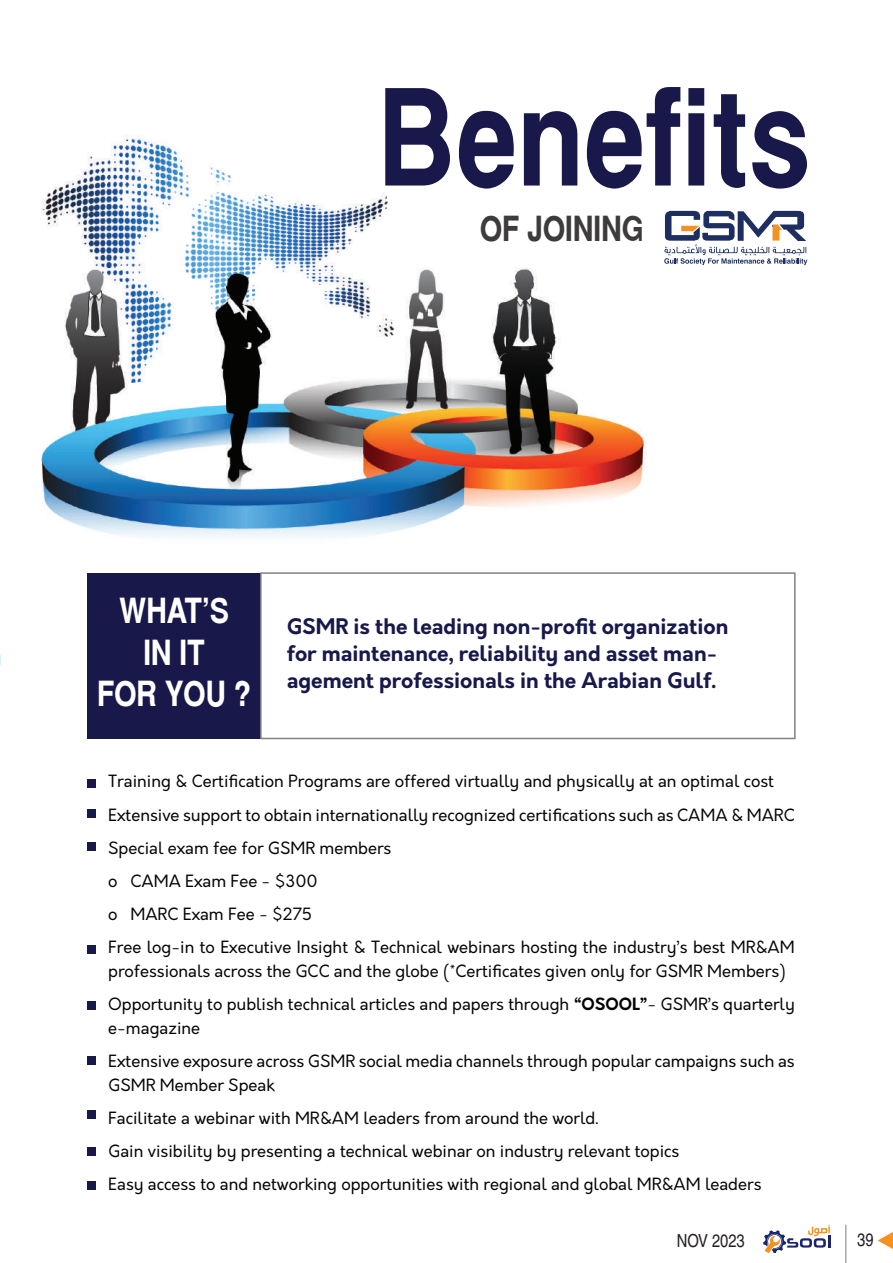
<style>
.page{position:relative;width:893px;height:1263px;background:#fff}
.page>*{position:absolute;margin:0;border:0;box-sizing:border-box;transform-origin:0 0}
.t1{font:700 133.05px "Switzerland Narrow";color:#18184b}
.t2{font:700 34.5px/41.4px "Switzerland Narrow";color:#fff;text-align:center}
.t3{font:700 34.5px "Switzerland Narrow";color:#3d3b3c}
.t4{font:700 21px/27px "Orkney";color:#18184b}
.t5{font:condensed 18px "Helvetica CE";color:#231f20}
.t6{font:16.5px/33px "Orkney";color:#040503}
.s1{font-weight:700}
</style>
<div class="page">
<svg style="left:763px;top:1225px;width:67px;height:28px"></svg>
<hr style="left:845px;top:1225px;width:1px;height:38px;background:#a8a9ad">
<svg style="left:878px;top:1232px;width:15px;height:17px"></svg>
<img style="left:41px;top:136px;width:605px;height:402px">
<div style="left:87px;top:779px;width:8px;height:9px;background:#18184b"></div>
<div style="left:87px;top:809px;width:8px;height:8px;background:#18184b"></div>
<div style="left:87px;top:842px;width:8px;height:9px;background:#18184b"></div>
<div style="left:87px;top:945px;width:8px;height:8px;background:#18184b"></div>
<div style="left:87px;top:1002px;width:8px;height:8px;background:#18184b"></div>
<div style="left:87px;top:1056px;width:8px;height:9px;background:#18184b"></div>
<div style="left:87px;top:1110px;width:8px;height:9px;background:#18184b"></div>
<div style="left:87px;top:1147px;width:8px;height:8px;background:#18184b"></div>
<div style="left:87px;top:1181px;width:8px;height:9px;background:#18184b"></div>
<div style="left:87px;top:573px;width:174px;height:165px;background:#18184b"></div>
<div style="left:260px;top:572px;width:536px;height:167px;border:2px solid #808385"></div>
<svg style="left:664px;top:211px;width:143px;height:54px"></svg>
<h1 class="t1" style="left:378px;top:60px;width:434px">Benefits</h1>
<h2 class="t3" style="left:480px;top:208px;width:165px">OF JOINING</h2>
<h2 class="t2" style="left:97px;top:590px;width:156px">WHAT’S<br>IN IT<br>FOR YOU ?</h2>
<p class="t4" style="left:287px;top:613px;width:443px">GSMR is the leading non-profit organization for maintenance, reliability and asset man&shy;agement professionals in the Arabian Gulf.</p>
<p class="t6" style="left:108px;top:765px;width:688px">Training &amp; Certification Programs are offered virtually and physically at an optimal cost Extensive support to obtain internationally recognized certifications such as CAMA &amp; MARC Special exam fee for GSMR members<br>o CAMA Exam Fee - $300<br>o MARC Exam Fee - $275<br>Free log-in to Executive Insight &amp; Technical webinars hosting the industry’s best MR&amp;AM</p>
<p class="t6" style="left:108px;top:954px;width:688px">professionals across the GCC and the globe (*Certificates given only for GSMR Members)<br>Opportunity to publish technical articles and papers through <span class="s1">“OSOOL”</span>- GSMR’s quarterly</p>
<p class="t6" style="left:108px;top:1011px;width:688px">e-magazine<br>Extensive exposure across GSMR social media channels through popular campaigns such as</p>
<p class="t6" style="left:108px;top:1068px;width:655px">GSMR Member Speak<br>Facilitate a webinar with MR&amp;AM leaders from around the world.<br>Gain visibility by presenting a technical webinar on industry relevant topics<br>Easy access to and networking opportunities with regional and global MR&amp;AM leaders</p>
<p class="t5" style="left:677px;top:1230px;width:70px">NOV 2023</p>
<p class="t5" style="left:857px;top:1229px;width:18px">39</p>
</div>
